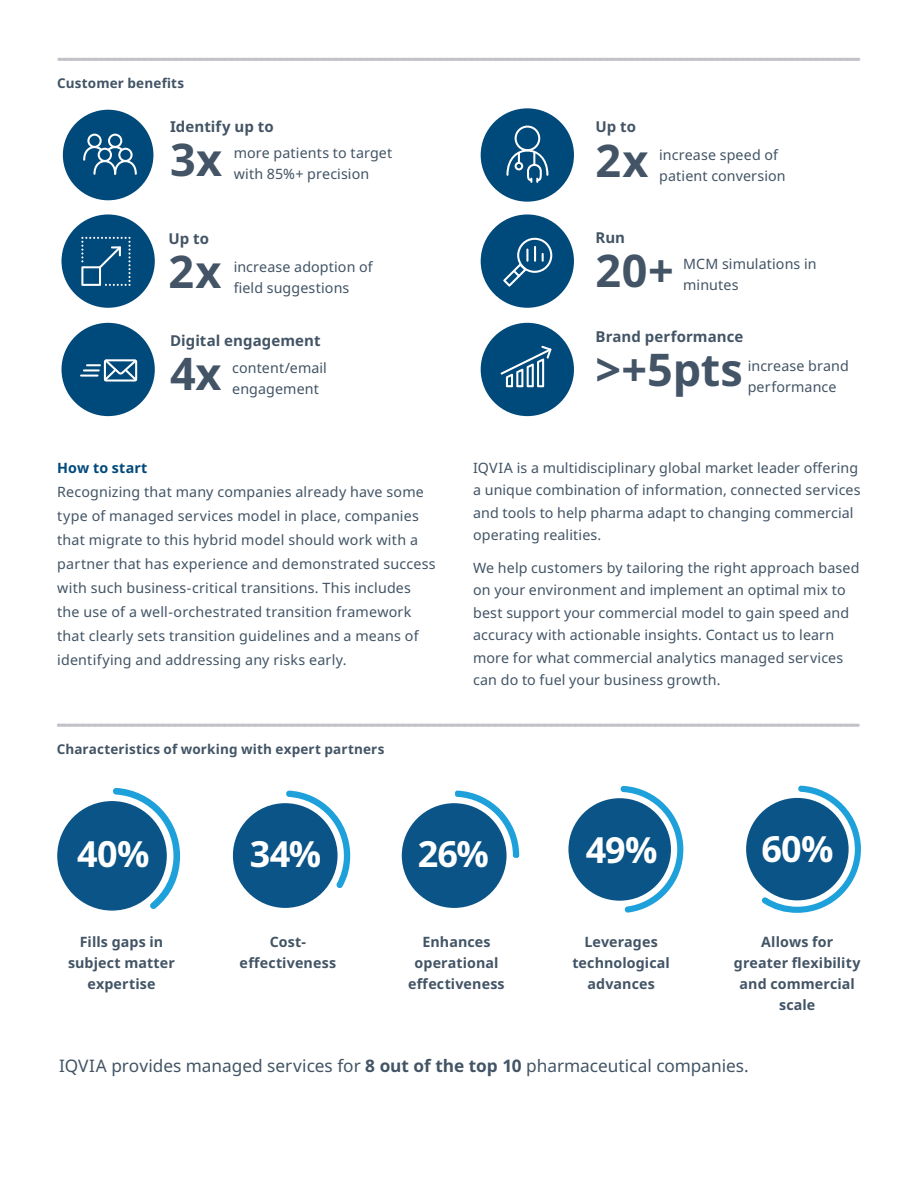
<style>
.page{position:relative;width:918px;height:1188px;background:#fff}
.page>*{position:absolute;margin:0;border:0;box-sizing:border-box;transform-origin:0 0}
.Body_copy_-_Space{font:700 45px "Noto Sans";letter-spacing:.005em;color:#425465}
.Body_copy_-_Space-2{font:700 36px "Noto Sans";letter-spacing:-.025em;color:#fff}
.Body_copy_-_Space-3{font:17.25px "Noto Sans";color:#425465}
.Body_copy_-_Space-4{font:700 15px "Noto Sans";letter-spacing:.005em;color:#425465}
.Body_copy_-_Space-5{font:14.25px/22.5px "Noto Sans";letter-spacing:.01em;color:#425465}
.Body_copy_-_Space-6{font:700 14.25px/21px "Noto Sans";letter-spacing:.01em;color:#425465;text-align:center}
.Subheading{font:700 14.25px "Noto Sans";letter-spacing:.01em;color:#00497b}
.Chart_headline{font:700 13.5px "Noto Sans";letter-spacing:.01em;color:#425465}
.s1{font-weight:700}
</style>
<div class="page">
<svg style="left:113px;top:788px;width:67px;height:121px"></svg>
<div style="left:57px;top:801px;width:110px;height:110px;background:#0a5487;border-radius:50%"></div>
<svg style="left:286px;top:790px;width:64px;height:98px"></svg>
<div style="left:233px;top:803px;width:105px;height:105px;background:#0a5487;border-radius:50%"></div>
<svg style="left:455px;top:791px;width:64px;height:67px"></svg>
<div style="left:402px;top:803px;width:105px;height:105px;background:#0a5487;border-radius:50%"></div>
<svg style="left:621px;top:786px;width:62px;height:127px"></svg>
<div style="left:568px;top:798px;width:103px;height:103px;background:#0a5487;border-radius:50%"></div>
<svg style="left:761px;top:786px;width:100px;height:127px"></svg>
<div style="left:746px;top:798px;width:103px;height:102px;background:#0a5487;border-radius:50%"></div>
<div style="left:63px;top:110px;width:90px;height:90px;background:#00497b;border-radius:50%"></div>
<div style="left:482px;top:110px;width:91px;height:90px;background:#00497b;border-radius:50%"></div>
<div style="left:481px;top:108px;width:93px;height:94px;border:3px solid #00497b;border-radius:50%"></div>
<div style="left:63px;top:216px;width:90px;height:90px;background:#00497b;border-radius:50%"></div>
<div style="left:62px;top:214px;width:93px;height:94px;border:3px solid #00497b;border-radius:50%"></div>
<div style="left:482px;top:216px;width:91px;height:90px;background:#00497b;border-radius:50%"></div>
<div style="left:481px;top:214px;width:93px;height:94px;border:3px solid #00497b;border-radius:50%"></div>
<div style="left:63px;top:324px;width:90px;height:91px;background:#00497b;border-radius:50%"></div>
<div style="left:62px;top:323px;width:93px;height:93px;border:3px solid #00497b;border-radius:50%"></div>
<div style="left:482px;top:324px;width:91px;height:91px;background:#00497b;border-radius:50%"></div>
<div style="left:481px;top:323px;width:93px;height:93px;border:3px solid #00497b;border-radius:50%"></div>
<svg style="left:506px;top:126px;width:42px;height:57px"></svg>
<svg style="left:501px;top:346px;width:51px;height:41px"></svg>
<svg style="left:503px;top:238px;width:49px;height:49px"></svg>
<svg style="left:83px;top:134px;width:54px;height:41px"></svg>
<svg style="left:80px;top:359px;width:57px;height:23px"></svg>
<svg style="left:81px;top:237px;width:50px;height:49px"></svg>
<svg style="left:58px;top:724px;width:800px;height:3px;background:#c7c6cc"></svg>
<svg style="left:59px;top:58px;width:800px;height:3px;background:#c5c4ca"></svg>
<p class="Chart_headline" style="left:57px;top:73px;width:128px">Customer benefits</p>
<p class="Body_copy_-_Space-4" style="left:170px;top:116px;width:105px">Identify up to</p>
<p class="Body_copy_-_Space-5" style="left:234px;top:142px;width:160px">more patients to target</p>
<p class="Body_copy_-_Space" style="left:170px;top:128px;width:54px">3x</p>
<p class="Body_copy_-_Space-5" style="left:234px;top:163px;width:137px">with 85%+ precision</p>
<p class="Body_copy_-_Space-4" style="left:596px;top:116px;width:42px">Up to</p>
<p class="Body_copy_-_Space" style="left:596px;top:129px;width:54px">2x</p>
<p class="Body_copy_-_Space-5" style="left:659px;top:144px;width:120px">increase speed of</p>
<p class="Body_copy_-_Space-5" style="left:659px;top:165px;width:128px">patient conversion</p>
<p class="Body_copy_-_Space-4" style="left:169px;top:228px;width:42px">Up to</p>
<p class="Body_copy_-_Space-4" style="left:596px;top:227px;width:31px">Run</p>
<p class="Body_copy_-_Space" style="left:169px;top:240px;width:54px">2x</p>
<p class="Body_copy_-_Space-5" style="left:234px;top:256px;width:141px">increase adoption of</p>
<p class="Body_copy_-_Space-5" style="left:234px;top:277px;width:117px">field suggestions</p>
<p class="Body_copy_-_Space-4" style="left:170px;top:330px;width:152px">Digital engagement</p>
<p class="Body_copy_-_Space-5" style="left:232px;top:357px;width:96px">content/email</p>
<p class="Body_copy_-_Space" style="left:170px;top:342px;width:53px">4x</p>
<p class="Body_copy_-_Space-5" style="left:232px;top:378px;width:88px">engagement</p>
<p class="Body_copy_-_Space" style="left:596px;top:239px;width:80px">20+</p>
<p class="Body_copy_-_Space-5" style="left:683px;top:252px;width:135px">MCM simulations in</p>
<p class="Body_copy_-_Space-5" style="left:683px;top:273px;width:57px">minutes</p>
<p class="Body_copy_-_Space-4" style="left:596px;top:326px;width:149px">Brand performance</p>
<p class="Body_copy_-_Space" style="left:596px;top:338px;width:149px">&gt;+5pts</p>
<p class="Body_copy_-_Space-5" style="left:748px;top:355px;width:103px">increase brand</p>
<p class="Body_copy_-_Space-5" style="left:748px;top:376px;width:90px">performance</p>
<p class="Subheading" style="left:57px;top:457px;width:92px">How to start</p>
<p class="Body_copy_-_Space-5" style="left:57px;top:480px;width:380px;line-height:24px">Recognizing that many companies already have some type of managed services model in place, companies that migrate to this hybrid model should work with a partner that has experience and demonstrated success with such business-critical transitions. This includes the use of a well-orchestrated transition framework that clearly sets transition guidelines and a means of identifying and addressing any risks early.</p>
<p class="Body_copy_-_Space-5" style="left:473px;top:457px;width:389px">IQVIA is a multidisciplinary global market leader offering a unique combination of information, connected services and tools to help pharma adapt to changing commercial operating realities.</p>
<p class="Body_copy_-_Space-5" style="left:473px;top:557px;width:388px">We help customers by tailoring the right approach based on your environment and implement an optimal mix to best support your commercial model to gain speed and accuracy with actionable insights. Contact us to learn more for what commercial analytics managed services can do to fuel your business growth.</p>
<p class="Chart_headline" style="left:57px;top:739px;width:329px">Characteristics of working with expert partners</p>
<p class="Body_copy_-_Space-2" style="left:77px;top:829px;width:74px">40%</p>
<p class="Body_copy_-_Space-2" style="left:250px;top:829px;width:73px">34%</p>
<p class="Body_copy_-_Space-2" style="left:418px;top:829px;width:73px">26%</p>
<p class="Body_copy_-_Space-2" style="left:586px;top:824px;width:73px">49%</p>
<p class="Body_copy_-_Space-2" style="left:761px;top:823px;width:73px">60%</p>
<p class="Body_copy_-_Space-6" style="left:68px;top:932px;width:108px">Fills gaps in subject matter expertise</p>
<p class="Body_copy_-_Space-6" style="left:240px;top:932px;width:98px">Cost&shy;effectiveness</p>
<p class="Body_copy_-_Space-6" style="left:408px;top:932px;width:98px">Enhances operational effectiveness</p>
<p class="Body_copy_-_Space-6" style="left:572px;top:932px;width:99px">Leverages technological advances</p>
<p class="Body_copy_-_Space-6" style="left:734px;top:932px;width:128px">Allows for greater flexibility and commercial scale</p>
<p class="Body_copy_-_Space-3" style="left:59px;top:1054px;width:691px">IQVIA provides managed services for <span class="s1">8 out of the top 10</span> pharmaceutical companies.</p>
</div>
